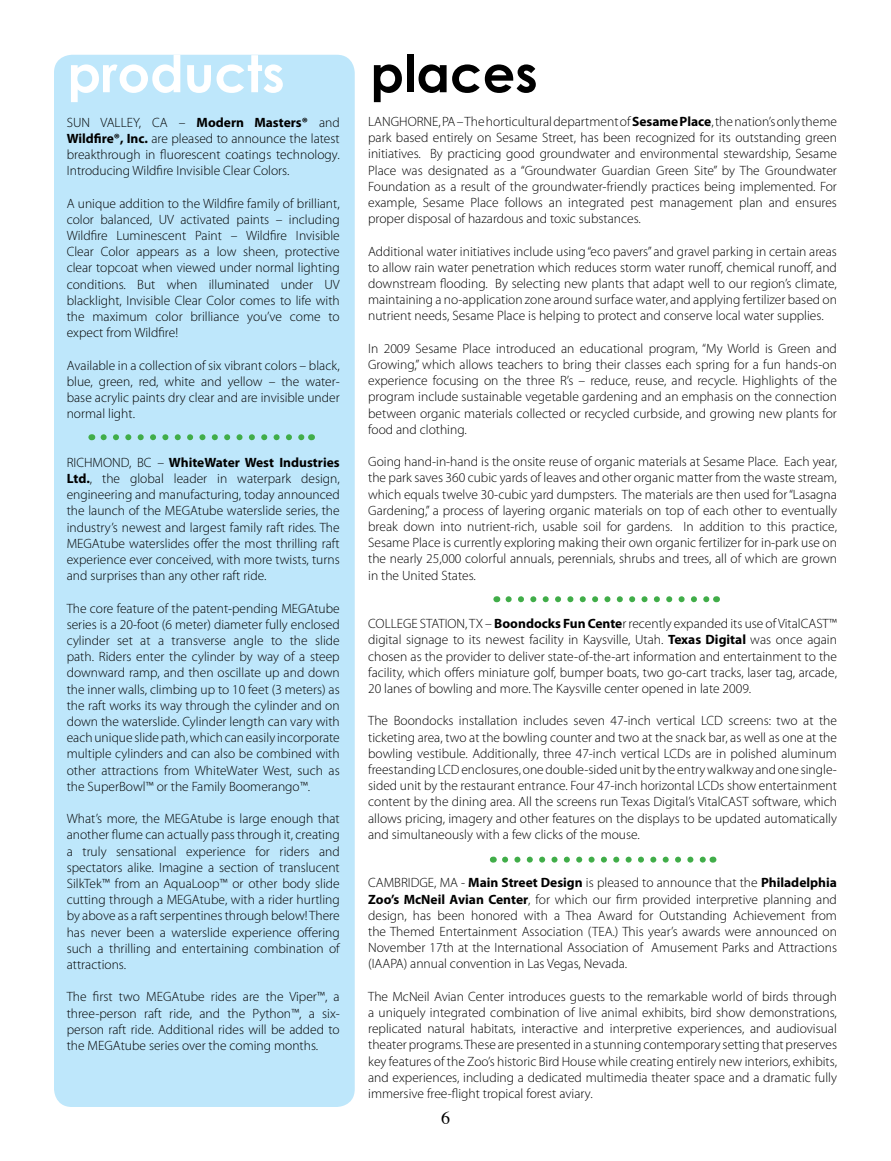
<style>
.page{position:relative;width:891px;height:1161px;background:#fff}
.page>*{position:absolute;margin:0;border:0;box-sizing:border-box;transform-origin:0 0}
.t1{font:700 51px "Century Gothic";color:#fff}
.t2{font:700 51px "Century Gothic";color:#000}
.t3{font:300 13.5px/16.2px "Myriad Pro";color:#000;text-align:justify}
.s1{font-weight:700}
</style>
<div class="page">
<div style="left:54px;top:55px;width:301px;height:1052px;background:#bee7fb;border-radius:18px"></div>
<svg style="left:509px;top:596px;width:201px;height:6px"></svg>
<svg style="left:505px;top:857px;width:201px;height:6px"></svg>
<svg style="left:104px;top:434px;width:201px;height:6px"></svg>
<h1 class="t1" style="left:68px;top:42px;width:219px">products</h1>
<h1 class="t2" style="left:370px;top:42px;width:169px">places</h1>
<p class="t3" style="left:67px;top:114px;width:274px">SUN VALLEY, CA – <span class="s1">Modern Masters®</span> and <span class="s1">Wildfire®, Inc.</span> are pleased to announce the latest breakthrough in fluorescent coatings technology.<br>Introducing Wildfire Invisible Clear Colors.</p>
<p class="t3" style="left:67px;top:195px;width:275px">A unique addition to the Wildfire family of brilliant, color balanced, UV activated paints – including Wildfire Luminescent Paint – Wildfire Invisible Clear Color appears as a low sheen, protective clear topcoat when viewed under normal lighting conditions. But when illuminated under UV blacklight, Invisible Clear Color comes to life with the maximum color brilliance you’ve come to expect from Wildfire!</p>
<p class="t3" style="left:67px;top:357px;width:275px">Available in a collection of six vibrant colors – black, blue, green, red, white and yellow – the water&shy;base acrylic paints dry clear and are invisible under normal light.</p>
<p class="t3" style="left:67px;top:454px;width:275px">RICHMOND, BC – <span class="s1">WhiteWater West Industries Ltd.</span>, the global leader in waterpark design, engineering and manufacturing, today announced the launch of the MEGAtube waterslide series, the industry’s newest and largest family raft rides. The MEGAtube waterslides offer the most thrilling raft experience ever conceived, with more twists, turns and surprises than any other raft ride.</p>
<p class="t3" style="left:67px;top:600px;width:275px">The core feature of the patent-pending MEGAtube series is a 20-foot (6 meter) diameter fully enclosed cylinder set at a transverse angle to the slide path. Riders enter the cylinder by way of a steep downward ramp, and then oscillate up and down the inner walls, climbing up to 10 feet (3 meters) as the raft works its way through the cylinder and on down the waterslide. Cylinder length can vary with each unique slide path, which can easily incorporate multiple cylinders and can also be combined with other attractions from WhiteWater West, such as the SuperBowl™ or the Family Boomerango™.</p>
<p class="t3" style="left:67px;top:810px;width:275px">What’s more, the MEGAtube is large enough that another flume can actually pass through it, creating a truly sensational experience for riders and spectators alike. Imagine a section of translucent SilkTek™ from an AquaLoop™ or other body slide cutting through a MEGAtube, with a rider hurtling by above as a raft serpentines through below! There has never been a waterslide experience offering such a thrilling and entertaining combination of attractions.</p>
<p class="t3" style="left:67px;top:989px;width:275px">The first two MEGAtube rides are the Viper™, a three-person raft ride, and the Python™, a six&shy;person raft ride. Additional rides will be added to the MEGAtube series over the coming months.</p>
<p class="t3" style="left:368px;top:113px;width:470px">LANGHORNE, PA – The horticultural department of <span class="s1">Sesame Place</span>, the nation’s only theme park based entirely on Sesame Street, has been recognized for its outstanding green initiatives. By practicing good groundwater and environmental stewardship, Sesame Place was designated as a “Groundwater Guardian Green Site” by The Groundwater Foundation as a result of the groundwater-friendly practices being implemented. For example, Sesame Place follows an integrated pest management plan and ensures proper disposal of hazardous and toxic substances.</p>
<p class="t3" style="left:368px;top:243px;width:470px">Additional water initiatives include using “eco pavers” and gravel parking in certain areas to allow rain water penetration which reduces storm water runoff, chemical runoff, and downstream flooding. By selecting new plants that adapt well to our region’s climate, maintaining a no-application zone around surface water, and applying fertilizer based on nutrient needs, Sesame Place is helping to protect and conserve local water supplies.</p>
<p class="t3" style="left:368px;top:340px;width:470px">In 2009 Sesame Place introduced an educational program, “My World is Green and Growing,” which allows teachers to bring their classes each spring for a fun hands-on experience focusing on the three R’s – reduce, reuse, and recycle. Highlights of the program include sustainable vegetable gardening and an emphasis on the connection between organic materials collected or recycled curbside, and growing new plants for food and clothing.</p>
<p class="t3" style="left:368px;top:453px;width:470px">Going hand-in-hand is the onsite reuse of organic materials at Sesame Place. Each year, the park saves 360 cubic yards of leaves and other organic matter from the waste stream, which equals twelve 30-cubic yard dumpsters. The materials are then used for “Lasagna Gardening,” a process of layering organic materials on top of each other to eventually break down into nutrient-rich, usable soil for gardens. In addition to this practice, Sesame Place is currently exploring making their own organic fertilizer for in-park use on the nearly 25,000 colorful annuals, perennials, shrubs and trees, all of which are grown in the United States.</p>
<p class="t3" style="left:368px;top:615px;width:470px">COLLEGE STATION, TX – <span class="s1">Boondocks Fun Cente</span>r recently expanded its use of VitalCAST™ digital signage to its newest facility in Kaysville, Utah. <span class="s1">Texas Digital</span> was once again chosen as the provider to deliver state-of-the-art information and entertainment to the facility, which offers miniature golf, bumper boats, two go-cart tracks, laser tag, arcade, 20 lanes of bowling and more. The Kaysville center opened in late 2009.</p>
<p class="t3" style="left:368px;top:713px;width:470px">The Boondocks installation includes seven 47-inch vertical LCD screens: two at the ticketing area, two at the bowling counter and two at the snack bar, as well as one at the bowling vestibule. Additionally, three 47-inch vertical LCDs are in polished aluminum freestanding LCD enclosures, one double-sided unit by the entry walkway and one single&shy;sided unit by the restaurant entrance. Four 47-inch horizontal LCDs show entertainment content by the dining area. All the screens run Texas Digital’s VitalCAST software, which allows pricing, imagery and other features on the displays to be updated automatically and simultaneously with a few clicks of the mouse.</p>
<p class="t3" style="left:368px;top:875px;width:470px">CAMBRIDGE, MA - <span class="s1">Main Street Design</span> is pleased to announce that the <span class="s1">Philadelphia Zoo’s McNeil Avian Center</span>, for which our firm provided interpretive planning and design, has been honored with a Thea Award for Outstanding Achievement from the Themed Entertainment Association (TEA.) This year’s awards were announced on November 17th at the International Association of Amusement Parks and Attractions (IAAPA) annual convention in Las Vegas, Nevada.</p>
<p class="t3" style="left:368px;top:988px;width:470px">The McNeil Avian Center introduces guests to the remarkable world of birds through a uniquely integrated combination of live animal exhibits, bird show demonstrations, replicated natural habitats, interactive and interpretive experiences, and audiovisual theater programs. These are presented in a stunning contemporary setting that preserves key features of the Zoo’s historic Bird House while creating entirely new interiors, exhibits, and experiences, including a dedicated multimedia theater space and a dramatic fully immersive free-flight tropical forest aviary.</p>
</div>
